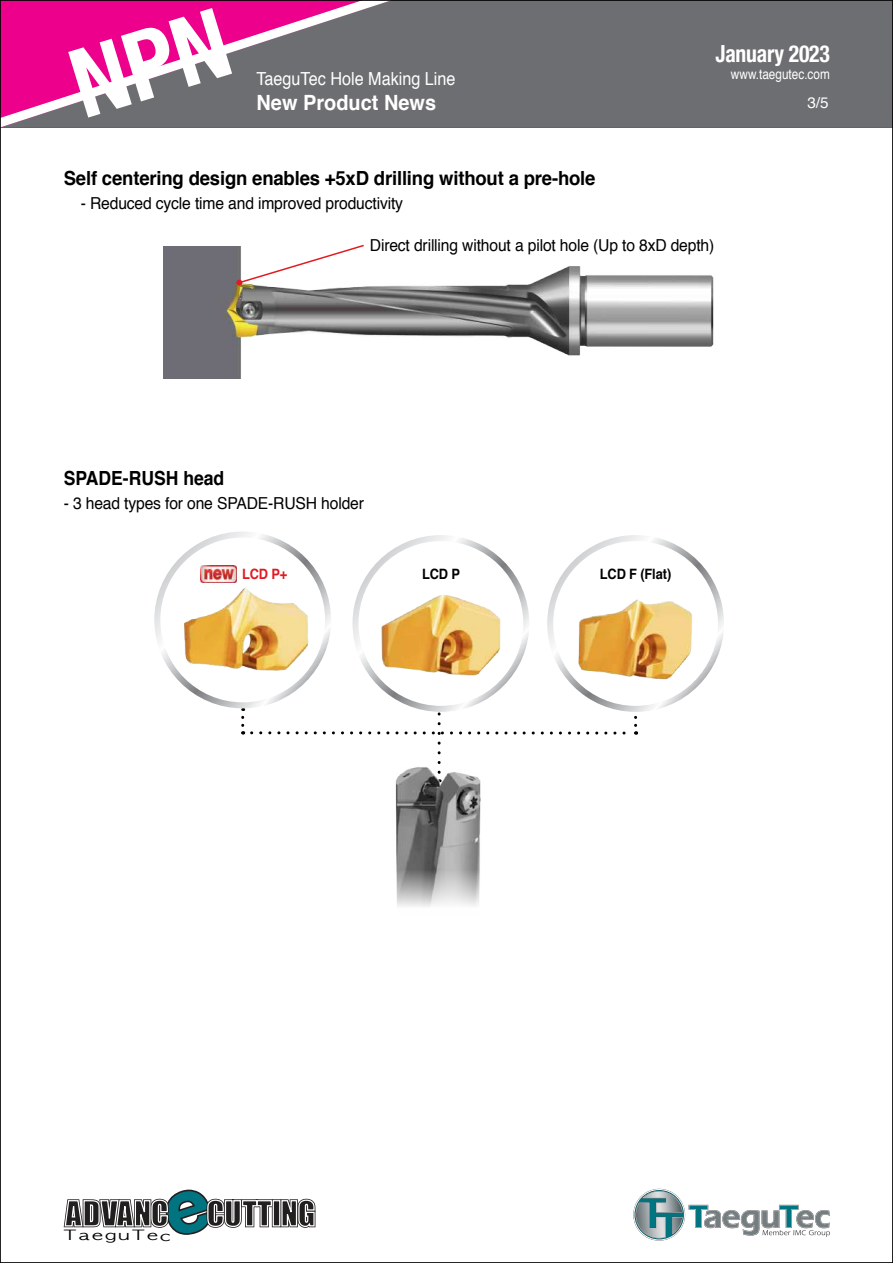
<style>
.page{position:relative;width:893px;height:1263px;background:#fff}
.page>*{position:absolute;margin:0;border:0;box-sizing:border-box;transform-origin:0 0}
.t1{font:700 condensed 23.55px "Helvetica Neue";letter-spacing:-.01em;color:#fff;scale:.92 1}
.t2{font:700 21px "Helvetica";color:#fff;scale:.95 1}
.t3{font:700 19.5px "Helvetica";letter-spacing:-.01em;color:#000;scale:.95 1}
.t4{font:700 19.5px "Helvetica";letter-spacing:-.01em;color:#000;scale:.9 1}
.t5{font:18px "Helvetica";color:#fff;scale:.9 1}
.t6{font:16.5px "Helvetica";letter-spacing:-.01em;color:#000;scale:.95 1}
.t7{font:15.3px "Helvetica";color:#fff}
.t8{font:700 14.25px "Helvetica";letter-spacing:-.01em;color:#000;scale:.9 1}
.t9{font:700 14.25px "Helvetica";color:#e11b22;scale:.9 1}
.t10{font:13.8px "Helvetica";color:#fff;scale:.85 1}
.t11{font:13.35px "Helvetica World";letter-spacing:.105em;color:#000;scale:1.5 1}
</style>
<div class="page">
<div style="left:423px;top:2px;width:468px;height:126px;background:#6d6e71"></div>
<svg style="left:2px;top:2px;width:421px;height:126px;background:#9b5581"></svg>
<svg style="left:63px;top:1189px;width:253px;height:46px"></svg>
<svg style="left:633px;top:1188px;width:197px;height:53px"></svg>
<img style="left:163px;top:246px;width:551px;height:132px">
<svg style="left:236px;top:244px;width:129px;height:42px"></svg>
<svg style="left:241px;top:717px;width:3px;height:17px"></svg>
<svg style="left:252px;top:703px;width:385px;height:32px"></svg>
<img style="left:395px;top:741px;width:86px;height:166px">
<div style="left:547px;top:535px;width:177px;height:177px;border:6px solid #fff;border-radius:50%"></div>
<svg style="left:355px;top:538px;width:171px;height:171px"></svg>
<div style="left:352px;top:535px;width:177px;height:177px;border:6px solid #fff;border-radius:50%"></div>
<div style="left:154px;top:531px;width:177px;height:177px;border:6px solid #fff;border-radius:50%"></div>
<img style="left:371px;top:571px;width:143px;height:124px">
<img style="left:162px;top:532px;width:167px;height:159px">
<img style="left:578px;top:535px;width:134px;height:146px">
<img style="left:200px;top:566px;width:37px;height:16px">
<svg style="left:68px;top:7px;width:164px;height:111px;background:#c13c8c"></svg>
<p class="t5" style="left:256px;top:65px;width:223px">TaeguTec Hole Making Line</p>
<p class="t2" style="left:256px;top:86px;width:191px">New Product News</p>
<p class="t3" style="left:64px;top:162px;width:561px">Self centering design enables +5xD drilling without a pre-hole</p>
<p class="t6" style="left:81px;top:190px;width:341px">- Reduced cycle time and improved productivity</p>
<h1 class="t1" style="left:716px;top:40px;width:126px">January 2023</h1>
<p class="t10" style="left:731px;top:64px;width:118px">www.taegutec.com</p>
<p class="t7" style="left:807px;top:91px;width:23px">3/5</p>
<p class="t6" style="left:370px;top:232px;width:364px">Direct drilling without a pilot hole (Up to 8xD depth)</p>
<p class="t4" style="left:64px;top:463px;width:180px">SPADE-RUSH head</p>
<p class="t6" style="left:64px;top:491px;width:318px">- 3 head types for one SPADE-RUSH holder</p>
<p class="t9" style="left:242px;top:563px;width:52px">LCD P+</p>
<p class="t8" style="left:422px;top:563px;width:44px">LCD P</p>
<p class="t8" style="left:600px;top:563px;width:81px">LCD F (F lat)</p>
<p class="t11" style="left:63px;top:1228px;width:73px">TaeguTec</p>
</div>
